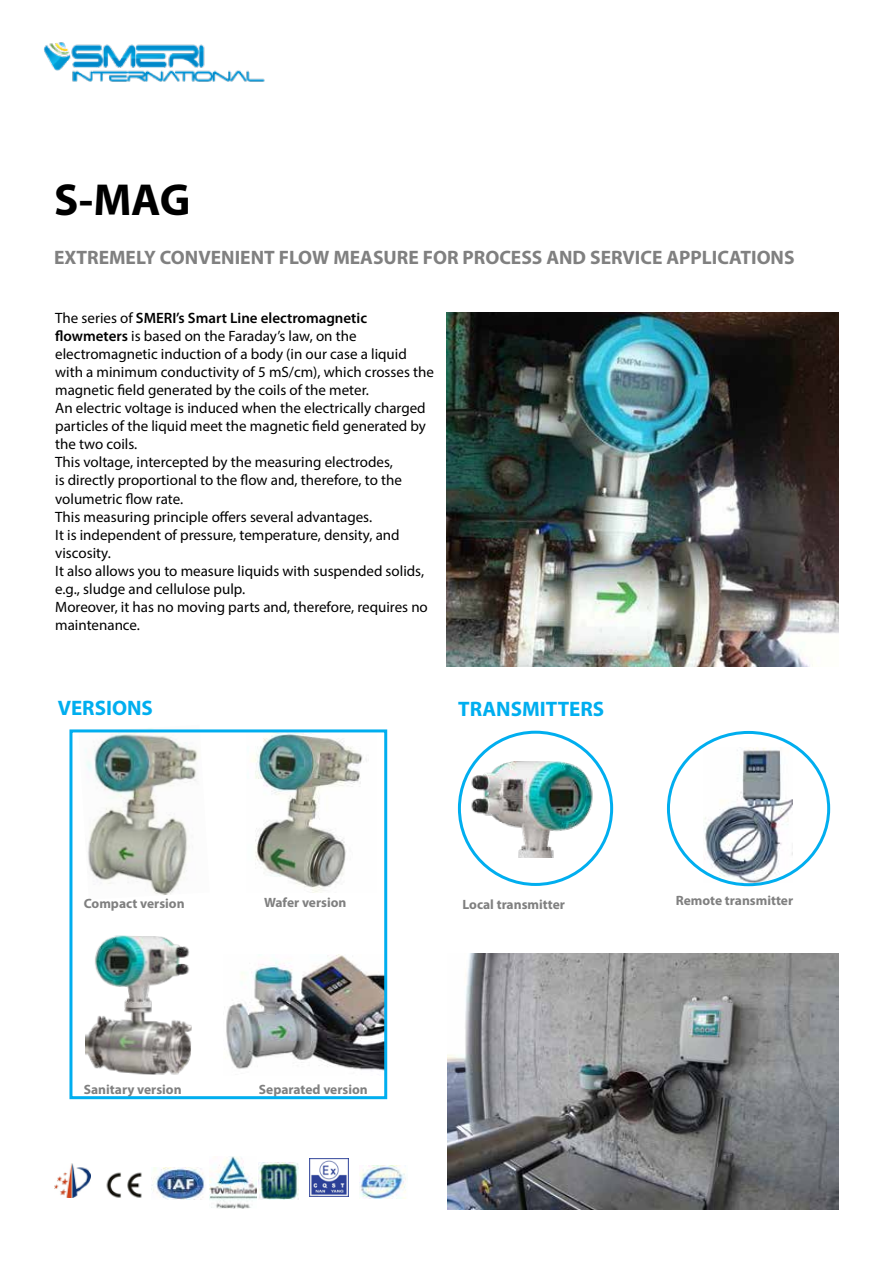
<style>
.page{position:relative;width:893px;height:1263px;background:#fff}
.page>*{position:absolute;margin:0;border:0;box-sizing:border-box;transform-origin:0 0}
.t1{font:700 45px "Myriad Pro";color:#000}
.t2{font:700 21px "Myriad Pro";color:#00aeef}
.t3{font:700 19.5px "Myriad Pro";color:#808080}
.t4{font:15px/18px "Myriad Pro";color:#000}
.t5{font:700 13.5px "Myriad Pro";color:#808080}
.s1{font-weight:600}
</style>
<div class="page">
<img style="left:43px;top:42px;width:222px;height:40px">
<img style="left:466px;top:761px;width:131px;height:97px">
<img style="left:704px;top:748px;width:88px;height:135px">
<div style="left:458px;top:731px;width:155px;height:155px;border:3px solid #00aeef;border-radius:50%"></div>
<div style="left:667px;top:731px;width:163px;height:155px;border:3px solid #00aeef;border-radius:50%"></div>
<img style="left:54px;top:1164px;width:37px;height:33px">
<img style="left:106px;top:1172px;width:36px;height:26px">
<img style="left:151px;top:1167px;width:54px;height:32px">
<img style="left:209px;top:1157px;width:47px;height:52px">
<img style="left:259px;top:1162px;width:40px;height:37px">
<img style="left:359px;top:1165px;width:47px;height:34px">
<img style="left:310px;top:1158px;width:38px;height:39px">
<img style="left:226px;top:954px;width:157px;height:117px">
<img style="left:85px;top:935px;width:107px;height:140px">
<img style="left:85px;top:728px;width:113px;height:167px">
<img style="left:251px;top:733px;width:116px;height:159px">
<div style="left:69px;top:729px;width:318px;height:370px;border:3px solid #00aeef"></div>
<img style="left:446px;top:312px;width:393px;height:354px">
<img style="left:447px;top:953px;width:391px;height:257px">
<h1 class="t1" style="left:54px;top:171px;width:138px">S-MAG</h1>
<h3 class="t3" style="left:54px;top:244px;width:742px">EXTREMELY CONVENIENT FLOW MEASURE FOR PROCESS AND SERVICE APPLICATIONS</h3>
<p class="t4" style="left:55px;top:309px;width:380px">The series of <span class="s1">SMERI’s Smart Line electromagnetic flowmeters</span> is based on the Faraday’s law, on the electromagnetic induction of a body (in our case a liquid with a minimum conductivity of 5 mS/cm), which crosses the magnetic field generated by the coils of the meter.<br>An electric voltage is induced when the electrically charged particles of the liquid meet the magnetic field generated by the two coils.<br>This voltage, intercepted by the measuring electrodes,<br>is directly proportional to the flow and, therefore, to the volumetric flow rate.<br>This measuring principle offers several advantages.<br>It is independent of pressure, temperature, density, and viscosity.<br>It also allows you to measure liquids with suspended solids, e.g., sludge and cellulose pulp.<br>Moreover, it has no moving parts and, therefore, requires no maintenance.</p>
<h2 class="t2" style="left:58px;top:695px;width:97px">VERSIONS</h2>
<h2 class="t2" style="left:458px;top:695px;width:147px">TRANSMITTERS</h2>
<p class="t5" style="left:84px;top:894px;width:102px">Compact version</p>
<p class="t5" style="left:264px;top:893px;width:84px">Wafer version</p>
<p class="t5" style="left:84px;top:1080px;width:99px">Sanitary version</p>
<p class="t5" style="left:259px;top:1080px;width:110px">Separated version</p>
<p class="t5" style="left:462px;top:895px;width:104px">Local transmitter</p>
<p class="t5" style="left:676px;top:892px;width:119px">Remote transmitter</p>
</div>
